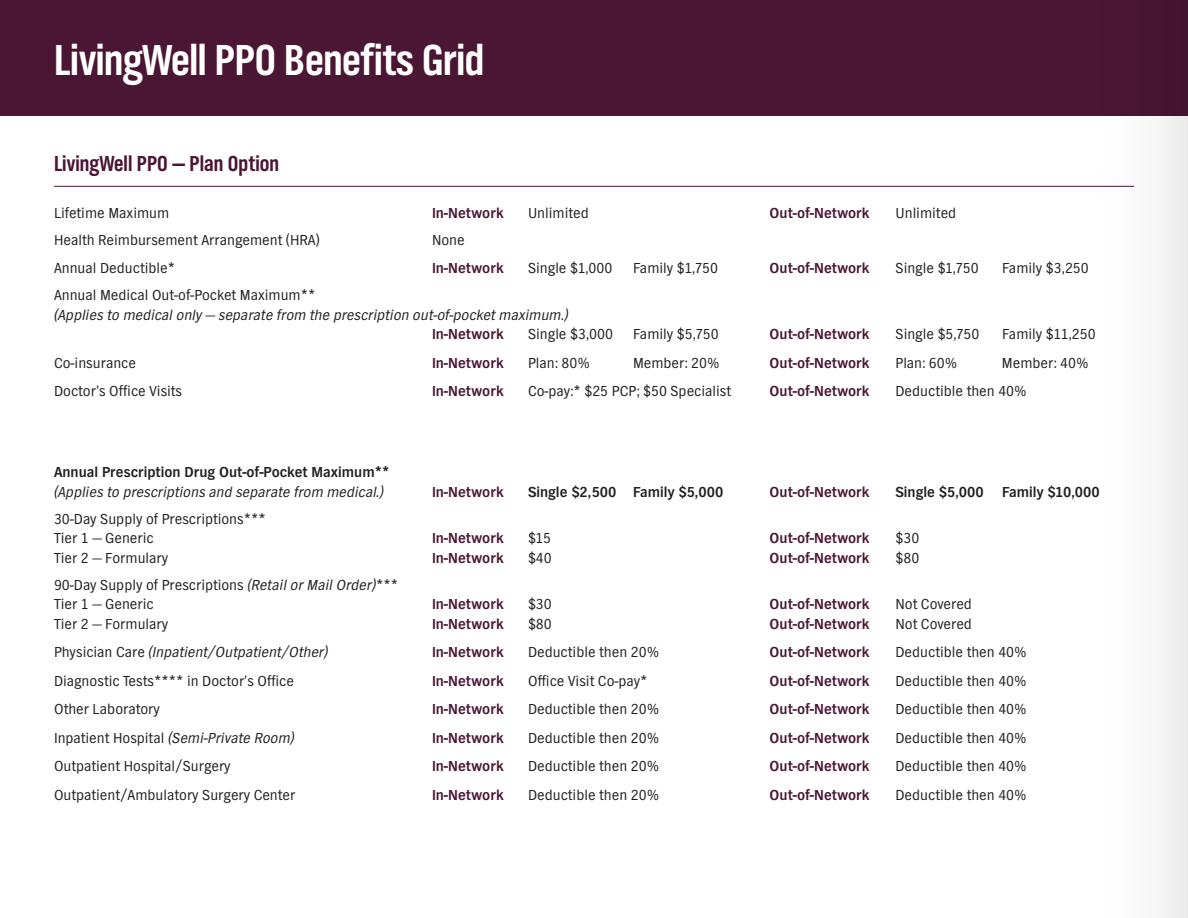
<style>
.page{position:relative;width:1188px;height:918px;background:#fff}
.page>*{position:absolute;margin:0;border:0;box-sizing:border-box;transform-origin:0 0}
.Wave_Head{font:700 45px "TV Nord Cond EF";letter-spacing:-.01em;color:#fff}
.Benefits_Grid_-_head{font:700 22.5px "TV Nord Cond EF";color:#4a1633}
.Benefits_Grid_-_body{font:15px/19.5px "TV Nord EF";color:#231f20}
.Benefits_Grid_-_body-2{font:700 15px "TV Nord EF";color:#4a1633}
.Benefits_Grid_-_body-3{font:italic 15px/19.5px "TV Nord EF";color:#231f20}
.Benefits_Grid_-_body-4{font:700 15px "TV Nord EF";color:#231f20}
.Benefits_Grid_-_head-2{font:15px "TV Nord EF";color:#231f20}
.Benefits_Grid_-_head-3{font:700 15px "TV Nord EF";color:#4a1633}
.s1{font-weight:300;font-style:normal}
.s2{font-weight:700;font-style:normal}
.s3{font-weight:300}
.s4{font-style:italic}
.s5{font-style:normal}
</style>
<div class="page">
<div style="left:0;top:0;width:1188px;height:116px;background:#4a1633"></div>
<svg style="left:1061px;top:116px;width:127px;height:802px"></svg>
<hr style="left:54px;top:186px;width:1080px;height:1px;background:#4a1633">
<p class="Wave_Head" style="left:54px;top:36px;width:432px">LivingWell PPO Benefits Grid</p>
<p class="Benefits_Grid_-_head" style="left:54px;top:152px;width:227px">LivingWell PPO — Plan Option</p>
<p class="Benefits_Grid_-_head-2" style="left:54px;top:205px;width:117px">Lifetime Maximum</p>
<p class="Benefits_Grid_-_head-3" style="left:432px;top:205px;width:73px">In-Network</p>
<p class="Benefits_Grid_-_head-2" style="left:528px;top:205px;width:62px">Unlimited</p>
<p class="Benefits_Grid_-_head-3" style="left:770px;top:205px;width:102px">Out-of-Network</p>
<p class="Benefits_Grid_-_head-2" style="left:895px;top:205px;width:62px">Unlimited</p>
<p class="Benefits_Grid_-_body" style="left:54px;top:230px;width:267px">Health Reimbursement Arrangement (HRA)</p>
<p class="Benefits_Grid_-_body" style="left:432px;top:230px;width:34px">None</p>
<p class="Benefits_Grid_-_body" style="left:54px;top:258px;width:123px">Annual Deductible*</p>
<p class="Benefits_Grid_-_body-2" style="left:432px;top:260px;width:73px">In-Network</p>
<p class="Benefits_Grid_-_body" style="left:528px;top:258px;width:86px">Single $1,000</p>
<p class="Benefits_Grid_-_body" style="left:633px;top:258px;width:87px">Family $1,750</p>
<p class="Benefits_Grid_-_body-2" style="left:770px;top:260px;width:102px">Out-of-Network</p>
<p class="Benefits_Grid_-_body" style="left:896px;top:258px;width:85px">Single $1,750</p>
<p class="Benefits_Grid_-_body" style="left:1002px;top:258px;width:88px">Family $3,250</p>
<p class="Benefits_Grid_-_body" style="left:54px;top:285px;width:263px">Annual Medical Out-of-Pocket Maximum**</p>
<p class="Benefits_Grid_-_body-3" style="left:54px;top:305px;width:516px">(Applies to medical only <span class="s1">—</span> separate from the prescription out-of-pocket maximum.)</p>
<p class="Benefits_Grid_-_body-2" style="left:432px;top:326px;width:73px">In-Network</p>
<p class="Benefits_Grid_-_body" style="left:528px;top:324px;width:87px">Single $3,000</p>
<p class="Benefits_Grid_-_body" style="left:633px;top:324px;width:87px">Family $5,750</p>
<p class="Benefits_Grid_-_body-2" style="left:770px;top:326px;width:102px">Out-of-Network</p>
<p class="Benefits_Grid_-_body" style="left:896px;top:324px;width:86px">Single $5,750</p>
<p class="Benefits_Grid_-_body" style="left:1002px;top:324px;width:95px">Family $11,250</p>
<p class="Benefits_Grid_-_body" style="left:54px;top:353px;width:84px">Co-insurance</p>
<p class="Benefits_Grid_-_body-2" style="left:432px;top:355px;width:73px">In-Network</p>
<p class="Benefits_Grid_-_body" style="left:528px;top:353px;width:63px">Plan: 80%</p>
<p class="Benefits_Grid_-_body" style="left:633px;top:353px;width:88px">Member: 20%</p>
<p class="Benefits_Grid_-_body-2" style="left:770px;top:355px;width:102px">Out-of-Network</p>
<p class="Benefits_Grid_-_body" style="left:895px;top:353px;width:63px">Plan: 60%</p>
<p class="Benefits_Grid_-_body" style="left:1002px;top:353px;width:88px">Member: 40%</p>
<p class="Benefits_Grid_-_body" style="left:54px;top:381px;width:130px">Doctor’s Office Visits</p>
<p class="Benefits_Grid_-_body-2" style="left:432px;top:383px;width:73px">In-Network</p>
<p class="Benefits_Grid_-_body" style="left:528px;top:381px;width:205px">Co-pay:* $25 PCP; $50 Specialist</p>
<p class="Benefits_Grid_-_body-2" style="left:770px;top:383px;width:102px">Out-of-Network</p>
<p class="Benefits_Grid_-_body" style="left:896px;top:381px;width:133px">Deductible then 40%</p>
<p class="Benefits_Grid_-_body-3" style="left:54px;top:462px;width:337px"><span class="s2">Annual Prescription Drug Out-of-Pocket Maximum** </span>(Applies to prescriptions and separate from medical.)</p>
<p class="Benefits_Grid_-_body" style="left:54px;top:509px;width:213px">30-Day Supply of Prescriptions***<br>Tier 1 <span class="s3">—</span> Generic</p>
<p class="Benefits_Grid_-_body-2" style="left:432px;top:484px;width:73px">In-Network</p>
<p class="Benefits_Grid_-_body-4" style="left:528px;top:484px;width:197px">Single $2,500 Family $5,000</p>
<p class="Benefits_Grid_-_body-2" style="left:770px;top:484px;width:102px">Out-of-Network</p>
<p class="Benefits_Grid_-_body-4" style="left:896px;top:484px;width:206px">Single $5,000 Family $10,000</p>
<p class="Benefits_Grid_-_body-2" style="left:432px;top:530px;width:73px">In-Network</p>
<p class="Benefits_Grid_-_body" style="left:528px;top:528px;width:25px">$15</p>
<p class="Benefits_Grid_-_body-2" style="left:770px;top:530px;width:102px">Out-of-Network</p>
<p class="Benefits_Grid_-_body" style="left:896px;top:528px;width:25px">$30</p>
<p class="Benefits_Grid_-_body" style="left:54px;top:548px;width:116px">Tier 2 <span class="s3">—</span> Formulary</p>
<p class="Benefits_Grid_-_body-2" style="left:432px;top:550px;width:73px">In-Network</p>
<p class="Benefits_Grid_-_body" style="left:528px;top:548px;width:25px">$40</p>
<p class="Benefits_Grid_-_body-2" style="left:770px;top:550px;width:102px">Out-of-Network</p>
<p class="Benefits_Grid_-_body" style="left:896px;top:548px;width:25px">$80</p>
<p class="Benefits_Grid_-_body" style="left:54px;top:575px;width:346px">90-Day Supply of Prescriptions <span class="s4">(Retail or Mail Order)</span>***<br>Tier 1 <span class="s3">—</span> Generic</p>
<p class="Benefits_Grid_-_body-2" style="left:432px;top:596px;width:73px">In-Network</p>
<p class="Benefits_Grid_-_body" style="left:528px;top:594px;width:25px">$30</p>
<p class="Benefits_Grid_-_body-2" style="left:770px;top:596px;width:102px">Out-of-Network</p>
<p class="Benefits_Grid_-_body" style="left:896px;top:594px;width:78px">Not Covered</p>
<p class="Benefits_Grid_-_body" style="left:54px;top:614px;width:116px">Tier 2 <span class="s3">—</span> Formulary</p>
<p class="Benefits_Grid_-_body-2" style="left:432px;top:616px;width:73px">In-Network</p>
<p class="Benefits_Grid_-_body" style="left:528px;top:614px;width:25px">$80</p>
<p class="Benefits_Grid_-_body-2" style="left:770px;top:616px;width:102px">Out-of-Network</p>
<p class="Benefits_Grid_-_body" style="left:896px;top:614px;width:78px">Not Covered</p>
<p class="Benefits_Grid_-_body-3" style="left:54px;top:642px;width:276px"><span class="s5">Physician Care</span> (Inpatient/Outpatient/Other)</p>
<p class="Benefits_Grid_-_body-2" style="left:432px;top:644px;width:73px">In-Network</p>
<p class="Benefits_Grid_-_body" style="left:528px;top:642px;width:133px">Deductible then 20%</p>
<p class="Benefits_Grid_-_body-2" style="left:770px;top:644px;width:102px">Out-of-Network</p>
<p class="Benefits_Grid_-_body" style="left:896px;top:642px;width:133px">Deductible then 40%</p>
<p class="Benefits_Grid_-_body" style="left:54px;top:671px;width:242px">Diagnostic Tests**** in Doctor’s Office</p>
<p class="Benefits_Grid_-_body-2" style="left:432px;top:673px;width:73px">In-Network</p>
<p class="Benefits_Grid_-_body" style="left:528px;top:671px;width:121px">Office Visit Co-pay*</p>
<p class="Benefits_Grid_-_body-2" style="left:770px;top:673px;width:102px">Out-of-Network</p>
<p class="Benefits_Grid_-_body" style="left:896px;top:671px;width:133px">Deductible then 40%</p>
<p class="Benefits_Grid_-_body" style="left:54px;top:699px;width:107px">Other Laboratory</p>
<p class="Benefits_Grid_-_body-2" style="left:432px;top:701px;width:73px">In-Network</p>
<p class="Benefits_Grid_-_body" style="left:528px;top:699px;width:133px">Deductible then 20%</p>
<p class="Benefits_Grid_-_body-2" style="left:770px;top:701px;width:102px">Out-of-Network</p>
<p class="Benefits_Grid_-_body" style="left:896px;top:699px;width:133px">Deductible then 40%</p>
<p class="Benefits_Grid_-_body-3" style="left:54px;top:728px;width:242px"><span class="s5">Inpatient Hospital</span> (Semi-Private Room)</p>
<p class="Benefits_Grid_-_body-2" style="left:432px;top:730px;width:73px">In-Network</p>
<p class="Benefits_Grid_-_body" style="left:528px;top:728px;width:133px">Deductible then 20%</p>
<p class="Benefits_Grid_-_body-2" style="left:770px;top:730px;width:102px">Out-of-Network</p>
<p class="Benefits_Grid_-_body" style="left:896px;top:728px;width:133px">Deductible then 40%</p>
<p class="Benefits_Grid_-_body" style="left:54px;top:756px;width:178px">Outpatient Hospital/Surgery</p>
<p class="Benefits_Grid_-_body-2" style="left:432px;top:758px;width:73px">In-Network</p>
<p class="Benefits_Grid_-_body" style="left:528px;top:756px;width:133px">Deductible then 20%</p>
<p class="Benefits_Grid_-_body-2" style="left:770px;top:758px;width:102px">Out-of-Network</p>
<p class="Benefits_Grid_-_body" style="left:896px;top:756px;width:133px">Deductible then 40%</p>
<p class="Benefits_Grid_-_body" style="left:54px;top:785px;width:243px">Outpatient/Ambulatory Surgery Center</p>
<p class="Benefits_Grid_-_body-2" style="left:432px;top:787px;width:73px">In-Network</p>
<p class="Benefits_Grid_-_body" style="left:528px;top:785px;width:133px">Deductible then 20%</p>
<p class="Benefits_Grid_-_body-2" style="left:770px;top:787px;width:102px">Out-of-Network</p>
<p class="Benefits_Grid_-_body" style="left:896px;top:785px;width:133px">Deductible then 40%</p>
</div>
